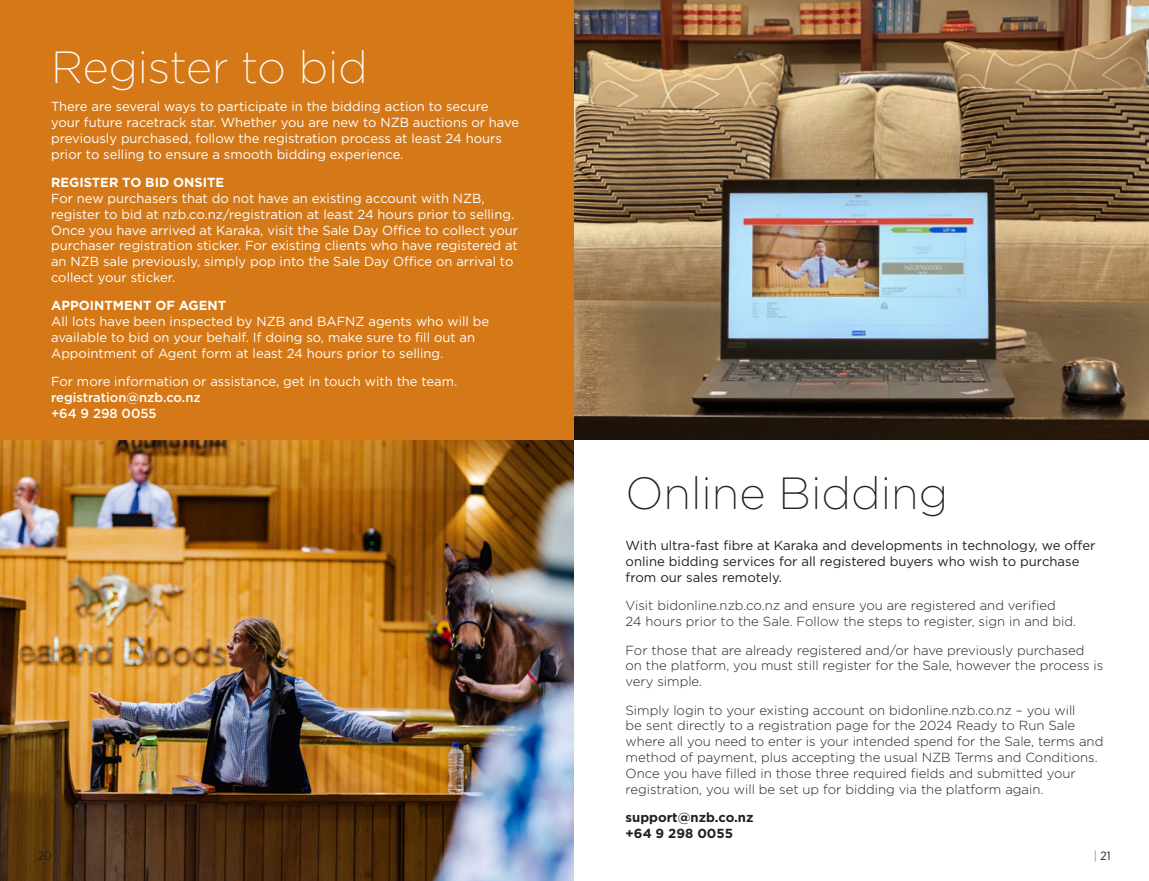
<style>
.page{position:relative;width:1149px;height:881px;background:#fff}
.page>*{position:absolute;margin:0;border:0;box-sizing:border-box;transform-origin:0 0}
.t1{font:200 45px "Gotham";color:#fff}
.t2{font:200 45px "Gotham";color:#231f20}
.t3{font:13.2px/15.8px "Gotham";color:#fff}
.t4{font:300 13.2px/15.8px "Gotham";color:#231f20}
.t5{font:13.2px/15.8px "Gotham";color:#231f20}
.t6{font:700 13.2px "Gotham";color:#fff}
.t7{font:500 13.2px/15.8px "Gotham";color:#fff}
.t8{font:700 13.2px/15.8px "Gotham";color:#231f20}
.t9{font:12px "Gotham Narrow";color:#231f20}
.s1{font-family:"Gotham";font-weight:200}
</style>
<div class="page">
<div style="left:0;top:0;width:574px;height:440px;background:#d57918"></div>
<img style="left:0;top:440px;width:574px;height:440px">
<img style="left:574px;top:0;width:574px;height:440px">
<h1 class="t1" style="left:51px;top:39px;width:318px">Register to bid</h1>
<p class="t3" style="left:51px;top:98px;width:469px">There are several ways to participate in the bidding action to secure your future racetrack star. Whether you are new to NZB auctions or have previously purchased, follow the registration process at least 24 hours prior to selling to ensure a smooth bidding experience.</p>
<p class="t6" style="left:51px;top:174px;width:175px">REGISTER TO BID ONSITE</p>
<p class="t3" style="left:51px;top:190px;width:468px">For new purchasers that do not have an existing account with NZB, register to bid at nzb.co.nz/registration at least 24 hours prior to selling.<br>Once you have arrived at Karaka, visit the Sale Day Office to collect your purchaser registration sticker. For existing clients who have registered at an NZB sale previously, simply pop into the Sale Day Office on arrival to collect your sticker.</p>
<p class="t6" style="left:51px;top:297px;width:177px">APPOINTMENT OF AGENT</p>
<p class="t3" style="left:51px;top:313px;width:439px">All lots have been inspected by NZB and BAFNZ agents who will be available to bid on your behalf. If doing so, make sure to fill out an<br>Appointment of Agent form at least 24 hours prior to selling.</p>
<p class="t3" style="left:51px;top:373px;width:407px">For more information or assistance, get in touch with the team.</p>
<p class="t7" style="left:51px;top:389px;width:151px">registration@nzb.co.nz +64 9 298 0055</p>
<h1 class="t2" style="left:625px;top:465px;width:324px">Online Bidding</h1>
<p class="t5" style="left:625px;top:537px;width:471px">With ultra-fast fibre at Karaka and developments in technology, we offer online bidding services for all registered buyers who wish to purchase from our sales remotely.</p>
<p class="t4" style="left:625px;top:597px;width:452px">Visit bidonline.nzb.co.nz and ensure you are registered and verified<br>24 hours prior to the Sale. Follow the steps to register, sign in and bid.</p>
<p class="t4" style="left:625px;top:641px;width:479px">For those that are already registered and/or have previously purchased on the platform, you must still register for the Sale, however the process is very simple.</p>
<p class="t4" style="left:625px;top:701px;width:479px">Simply login to your existing account on bidonline.nzb.co.nz – you will<br>be sent directly to a registration page for the 2024 Ready to Run Sale where all you need to enter is your intended spend for the Sale, terms and method of payment, plus accepting the usual NZB Terms and Conditions.<br>Once you have filled in those three required fields and submitted your registration, you will be set up for bidding via the platform again.</p>
<p class="t8" style="left:625px;top:809px;width:129px">support@nzb.co.nz +64 9 298 0055</p>
<p class="t9" style="left:38px;top:847px;width:22px">20 <span class="s1">|</span></p>
<p class="t9" style="left:1093px;top:847px;width:18px"><span class="s1">|</span> 21</p>
</div>
